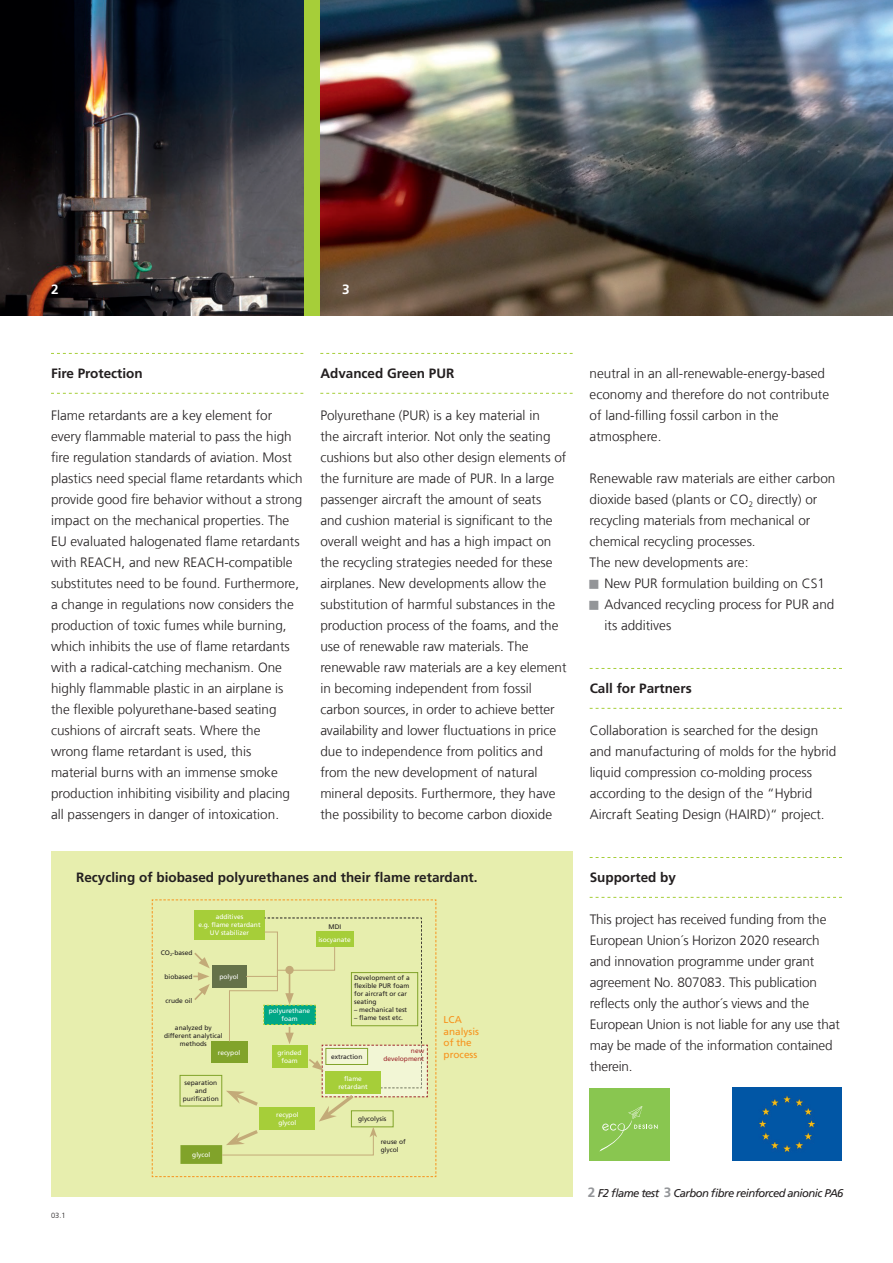
<style>
.page{position:relative;width:893px;height:1263px;background:#fff}
.page>*{position:absolute;margin:0;border:0;box-sizing:border-box;transform-origin:0 0}
.t1{font:300 13.5px/21px "Frutiger LT Com";color:#231f20}
.t2{font:700 13.5px "Frutiger LT Com";color:#231f20}
.t3{font:700 13.5px "Frutiger LT Com";color:#fff}
.t4{font:italic 11.25px "Frutiger LT Com";letter-spacing:-.05em;color:#231f20}
.t5{font:9.9px/11.9px "Frutiger LT Com";color:#f7931d}
.t6{font:300 7.5px "Frutiger LT Com";color:#231f20}
.t7{font:6.6px/7.9px "Frutiger LT Com";color:#231f20;text-align:center}
.t8{font:6.6px/7.9px "Frutiger LT Com";color:#fff;text-align:center}
.t9{font:6.6px "Frutiger LT Com";color:#9f292d}
.s1{font-weight:700;font-style:normal;font-size:13.5px;color:#939598}
</style>
<div class="page">
<div style="left:51px;top:851px;width:522px;height:346px;background:#e7eeae"></div>
<svg style="left:51px;top:353px;width:252px;height:1px"></svg>
<svg style="left:51px;top:393px;width:252px;height:1px"></svg>
<svg style="left:320px;top:353px;width:253px;height:1px"></svg>
<svg style="left:320px;top:393px;width:253px;height:1px"></svg>
<svg style="left:590px;top:668px;width:252px;height:1px"></svg>
<svg style="left:590px;top:708px;width:252px;height:1px"></svg>
<svg style="left:590px;top:857px;width:252px;height:1px"></svg>
<svg style="left:590px;top:897px;width:252px;height:1px"></svg>
<img style="left:0;top:0;width:303px;height:315px">
<img style="left:320px;top:0;width:573px;height:315px">
<svg style="left:152px;top:899px;width:284px;height:278px"></svg>
<div style="left:286px;top:967px;width:7px;height:6px;background:#c3aa78;border-radius:50%"></div>
<div style="left:590px;top:1088px;width:80px;height:73px;background:#89c650"></div>
<svg style="left:600px;top:1106px;width:58px;height:45px"></svg>
<div style="left:732px;top:1088px;width:110px;height:73px;background:#0156a5"></div>
<p class="t3" style="left:51px;top:281px;width:9px">2</p>
<p class="t3" style="left:342px;top:281px;width:9px">3</p>
<p class="t2" style="left:51px;top:365px;width:93px">Fire Protection</p>
<p class="t1" style="left:51px;top:405px;width:253px">Flame retardants are a key element for every flammable material to pass the high fire regulation standards of aviation. Most plastics need special flame retardants which provide good fire behavior without a strong impact on the mechanical properties. The EU evaluated halogenated flame retardants with REACH, and new REACH-compatible substitutes need to be found. Furthermore, a change in regulations now considers the production of toxic fumes while burning, which inhibits the use of flame retardants with a radical-catching mechanism. One highly flammable plastic in an airplane is the flexible polyurethane-based seating cushions of aircraft seats. Where the<br>wrong flame retardant is used, this<br>material burns with an immense smoke production inhibiting visibility and placing all passengers in danger of intoxication.</p>
<p class="t2" style="left:320px;top:365px;width:136px">Advanced Green PUR</p>
<p class="t1" style="left:320px;top:405px;width:248px">Polyurethane (PUR) is a key material in<br>the aircraft interior. Not only the seating cushions but also other design elements of the furniture are made of PUR. In a large passenger aircraft the amount of seats<br>and cushion material is significant to the overall weight and has a high impact on the recycling strategies needed for these airplanes. New developments allow the substitution of harmful substances in the production process of the foams, and the use of renewable raw materials. The renewable raw materials are a key element in becoming independent from fossil carbon sources, in order to achieve better availability and lower fluctuations in price due to independence from politics and from the new development of natural mineral deposits. Furthermore, they have the possibility to become carbon dioxide</p>
<p class="t2" style="left:76px;top:869px;width:403px">Recycling of biobased polyurethanes and their flame retardant.</p>
<p class="t6" style="left:51px;top:1211px;width:16px">03.1</p>
<p class="t8" style="left:198px;top:913px;width:64px">additives<br>e.g. flame retardant<br>UV stabilizer</p>
<p class="t7" style="left:161px;top:949px;width:33px">CO<sub>2</sub>-based</p>
<p class="t7" style="left:164px;top:973px;width:29px">biobased</p>
<p class="t8" style="left:219px;top:973px;width:21px">polyol</p>
<p class="t7" style="left:166px;top:996px;width:28px">crude oil</p>
<p class="t7" style="left:164px;top:1024px;width:60px">analyzed by different analytical methods</p>
<p class="t8" style="left:218px;top:1048px;width:24px">recypol</p>
<p class="t7" style="left:183px;top:1079px;width:37px">separation and purification</p>
<p class="t8" style="left:269px;top:1007px;width:43px">polyurethane foam</p>
<p class="t8" style="left:277px;top:1049px;width:26px">grinded foam</p>
<p class="t8" style="left:276px;top:1111px;width:24px">recypol glycol</p>
<p class="t8" style="left:192px;top:1151px;width:20px">glycol</p>
<p class="t7" style="left:328px;top:922px;width:14px">MDI</p>
<p class="t8" style="left:318px;top:935px;width:34px">isocyanate</p>
<p class="t7" style="left:354px;top:974px;width:57px;text-align:left">Development of a flexible PUR foam for aircraft or car seating</p>
<p class="t7" style="left:354px;top:1006px;width:55px">– mechanical test</p>
<p class="t7" style="left:354px;top:1014px;width:50px">– flame test etc.</p>
<p class="t9" style="left:411px;top:1046px;width:15px">new</p>
<p class="t7" style="left:331px;top:1053px;width:33px">extraction</p>
<p class="t9" style="left:383px;top:1054px;width:42px">development</p>
<p class="t8" style="left:338px;top:1074px;width:31px">flame retardant</p>
<p class="t7" style="left:358px;top:1115px;width:30px">glycolysis</p>
<p class="t7" style="left:381px;top:1137px;width:27px;text-align:left">reuse of glycol</p>
<p class="t5" style="left:444px;top:1013px;width:37px">LCA analysis of the process</p>
<p class="t1" style="left:590px;top:363px;width:241px">neutral in an all-renewable-energy-based economy and therefore do not contribute of land-filling fossil carbon in the atmosphere.</p>
<p class="t1" style="left:590px;top:468px;width:247px">Renewable raw materials are either carbon dioxide based (plants or CO<sub>2</sub> directly) or recycling materials from mechanical or chemical recycling processes.<br>The new developments are:</p>
<p class="t1" style="left:604px;top:573px;width:231px">New PUR formulation building on CS1<br>Advanced recycling process for PUR and its additives</p>
<p class="t2" style="left:590px;top:680px;width:104px">Call for Partners</p>
<p class="t1" style="left:590px;top:720px;width:248px">Collaboration is searched for the design and manufacturing of molds for the hybrid liquid compression co-molding process according to the design of the “Hybrid Aircraft Seating Design (HAIRD)“ project.</p>
<p class="t2" style="left:590px;top:869px;width:88px">Supported by</p>
<p class="t1" style="left:590px;top:909px;width:252px">This project has received funding from the European Union´s Horizon 2020 research and innovation programme under grant agreement No. 807083. This publication reflects only the author´s views and the European Union is not liable for any use that may be made of the information contained therein.</p>
<p class="t4" style="left:588px;top:1187px;width:257px"><span class="s1">2</span> F2 flame test <span class="s1">3</span> Carbon fibre reinforced anionic PA6</p>
</div>
